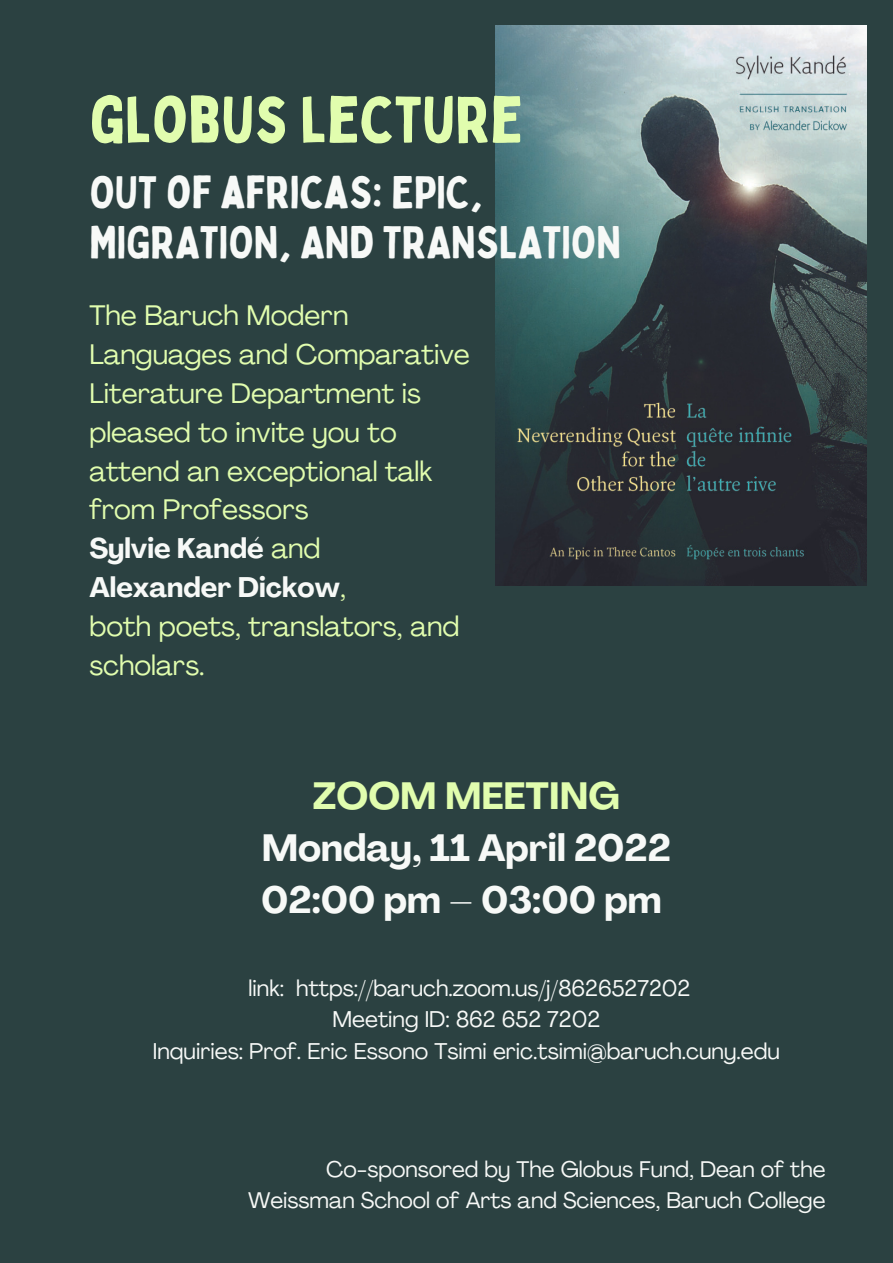
<style>
.page{position:relative;width:893px;height:1263px;background:#2b4141}
.page>*{position:absolute;margin:0;border:0;box-sizing:border-box;transform-origin:0 0}
.t1{font:64.35px "Bobby Jones";color:#e1fdae}
.t2{font:45px/49.5px "Bobby Jones";color:#f7f9f7}
.t3{font:700 37.5px "Agrandir";color:#f7f9f7}
.t4{font:700 37.5px "Agrandir";color:#e1fdae}
.t5{font:27.9px/38.8px "Agrandir";color:#e1fdae}
.t6{font:700 27.9px "Agrandir";color:#f7f9f7}
.t7{font:22.5px "Agrandir";color:#f7f9f7}
.t8{font:22.35px/31px "Agrandir";color:#f7f9f7;text-align:right}
.s1{font-weight:400;color:#e1fdae}
</style>
<div class="page">
<img style="left:495px;top:25px;width:371px;height:560px">
<p class="t1" style="left:89px;top:79px;width:435px">GLOBUS LECTURE</p>
<p class="t2" style="left:89px;top:166px;width:533px">OUT OF AFRICAS: EPIC,<br>MIGRATION, AND TRANSLATION</p>
<p class="t5" style="left:89px;top:299px;width:382px">The Baruch Modern<br>Languages and Comparative<br>Literature Department is pleased to invite you to attend an exceptional talk from Professors</p>
<p class="t6" style="left:89px;top:537px;width:233px">Sylvie Kandé <span class="s1">and</span></p>
<p class="t6" style="left:89px;top:576px;width:258px">Alexander Dickow<span class="s1">,</span></p>
<p class="t5" style="left:89px;top:609px;width:372px">both poets, translators, and scholars.</p>
<p class="t4" style="left:313px;top:780px;width:308px">ZOOM MEETING</p>
<p class="t3" style="left:262px;top:833px;width:411px">Monday, 11 April 2022</p>
<p class="t3" style="left:261px;top:885px;width:402px">02:00 pm – 03:00 pm</p>
<p class="t7" style="left:249px;top:979px;width:443px">link: https://baruch.zoom.us/j/8626527202</p>
<p class="t7" style="left:332px;top:1010px;width:269px">Meeting ID: 862 652 7202</p>
<p class="t7" style="left:153px;top:1042px;width:628px">Inquiries: Prof. Eric Essono Tsimi eric.tsimi@baruch.cuny.edu</p>
<p class="t8" style="left:248px;top:1156px;width:579px">Co-sponsored by The Globus Fund, Dean of the<br>Weissman School of Arts and Sciences, Baruch College</p>
</div>
